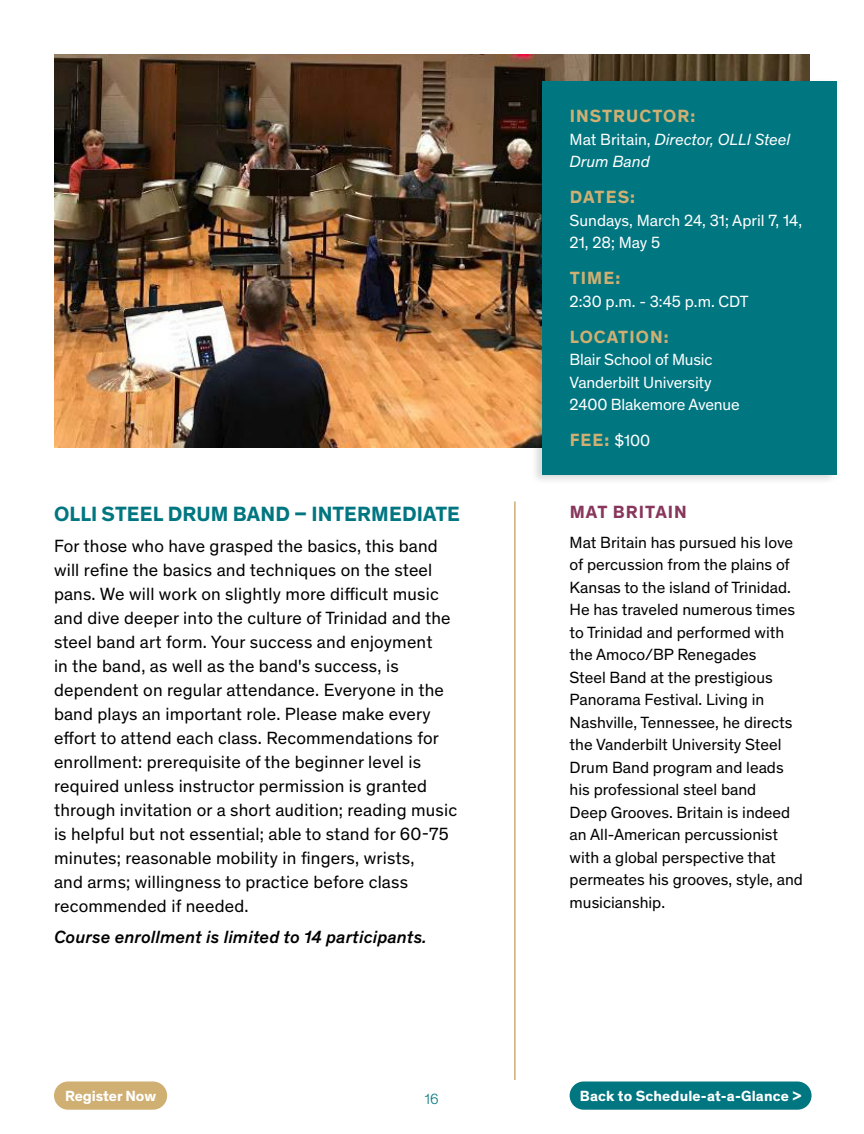
<style>
.page{position:relative;width:864px;height:1134px;background:#fff}
.page>*{position:absolute;margin:0;border:0;box-sizing:border-box;transform-origin:0 0}
.t1{font:700 21px "Theinhardt";letter-spacing:.005em;color:#007681}
.t2{font:18px/24px "Theinhardt";letter-spacing:.01em;color:#000}
.t3{font:italic 500 18px "Theinhardt";letter-spacing:.01em;color:#000}
.t4{font:700 18px "Theinhardt";letter-spacing:.06em;color:#cfaf72}
.t5{font:700 18px "Theinhardt";letter-spacing:.06em;color:#88375c}
.t6{font:16.5px/22.5px "Theinhardt";color:#000}
.t7{font:16.5px/22.5px "Theinhardt";letter-spacing:-.01em;color:#fff}
.t8{font:italic 16.5px/22.5px "Theinhardt";color:#fff}
.t9{font:700 15px "Theinhardt";letter-spacing:.01em;color:#fff}
.t10{font:300 15px "Theinhardt";color:#007681}
.s1{font-style:normal}
.s2{font-weight:400;font-size:16.5px;color:#fff}
</style>
<div class="page">
<img style="left:55px;top:54px;width:755px;height:393px">
<hr style="left:514px;top:501px;width:2px;height:579px;background:#cfaf72">
<div style="left:529px;top:77px;width:310px;height:409px;background:#000;opacity:.15"></div>
<div style="left:543px;top:81px;width:294px;height:393px;background:#007681"></div>
<div style="left:570px;top:1082px;width:242px;height:28px;background:#007681;border-radius:14px"></div>
<div style="left:54px;top:1082px;width:113px;height:28px;background:#cfaf72;border-radius:14px"></div>
<p class="t1" style="left:54px;top:499px;width:407px">OLLI STEEL DRUM BAND – INTERMEDIATE</p>
<p class="t2" style="left:54px;top:533px;width:405px">For those who have grasped the basics, this band will refine the basics and techniques on the steel pans. We will work on slightly more difficult music and dive deeper into the culture of Trinidad and the steel band art form. Your success and enjoyment<br>in the band, as well as the band's success, is dependent on regular attendance. Everyone in the band plays an important role. Please make every effort to attend each class. Recommendations for enrollment: prerequisite of the beginner level is required unless instructor permission is granted through invitation or a short audition; reading music is helpful but not essential; able to stand for 60-75 minutes; reasonable mobility in fingers, wrists,<br>and arms; willingness to practice before class recommended if needed.</p>
<p class="t3" style="left:54px;top:923px;width:374px">Course enrollment is limited to 14 participants.</p>
<p class="t4" style="left:570px;top:103px;width:127px">INSTRUCTOR:</p>
<p class="t8" style="left:570px;top:127px;width:222px"><span class="s1">Mat Britain,</span> Director, OLLI Steel<br>Drum Band</p>
<p class="t4" style="left:570px;top:184px;width:67px">DATES:</p>
<p class="t7" style="left:570px;top:208px;width:234px">Sundays, March 24, 31; April 7, 14,<br>21, 28; May 5</p>
<p class="t4" style="left:570px;top:265px;width:52px">TIME:</p>
<p class="t7" style="left:570px;top:289px;width:181px">2:30 p.m. - 3:45 p.m. CDT</p>
<p class="t4" style="left:570px;top:323px;width:100px">LOCATION:</p>
<p class="t7" style="left:570px;top:347px;width:172px">Blair School of Music<br>Vanderbilt University<br>2400 Blakemore Avenue</p>
<p class="t4" style="left:570px;top:427px;width:82px">FEE: <span class="s2">$100</span></p>
<p class="t5" style="left:570px;top:499px;width:119px">MAT BRITAIN</p>
<p class="t6" style="left:570px;top:530px;width:235px">Mat Britain has pursued his love of percussion from the plains of<br>Kansas to the island of Trinidad.<br>He has traveled numerous times to Trinidad and performed with the Amoco/BP Renegades<br>Steel Band at the prestigious<br>Panorama Festival. Living in<br>Nashville, Tennessee, he directs the Vanderbilt University Steel<br>Drum Band program and leads his professional steel band<br>Deep Grooves. Britain is indeed an All-American percussionist with a global perspective that permeates his grooves, style, and musicianship.</p>
<p class="t9" style="left:65px;top:1085px;width:93px">Register Now</p>
<p class="t9" style="left:580px;top:1085px;width:223px">Back to Schedule-at-a-Glance &gt;</p>
<p class="t10" style="left:425px;top:1088px;width:15px">16</p>
</div>
